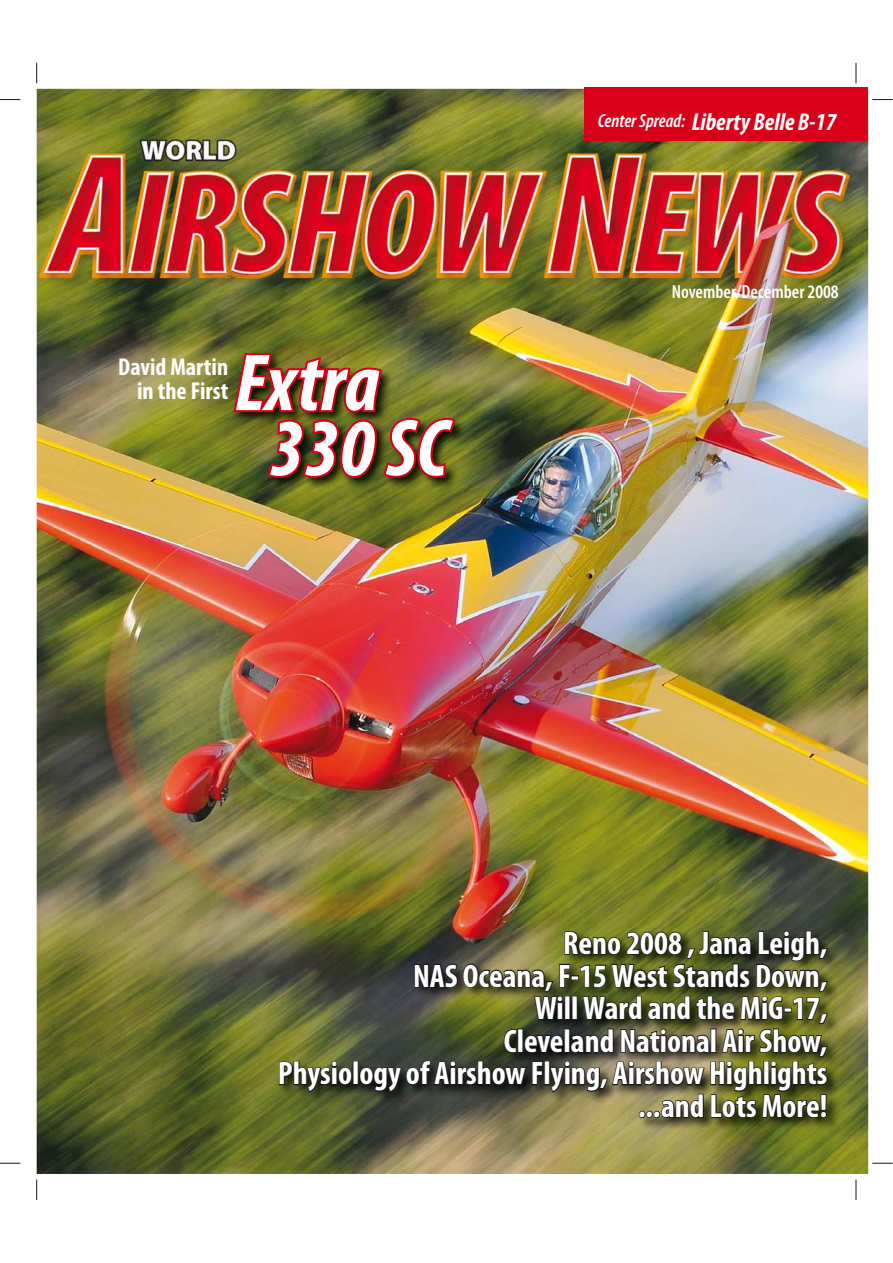
<style>
.page{position:relative;width:893px;height:1263px;background:#fff}
.page>*{position:absolute;margin:0;border:0;box-sizing:border-box;transform-origin:0 0}
.t1{font:italic 700 condensed 81.45px/65.2px "Myriad Pro";color:#fff}
.t2{font:700 condensed 32.55px/32.5px "Myriad Pro";color:#fff;text-align:right}
.t3{font:italic 700 condensed 24.45px "Myriad Pro";color:#fff}
.t4{font:700 condensed 24.45px/24.5px "Myriad Pro";color:#fff;text-align:right}
.t5{font:600 condensed 19.05px "Myriad Pro";color:#fff}
.s1{font-weight:600;font-size:19.05px}
.s2{font-style:italic}
</style>
<div class="page">
<img style="left:37px;top:89px;width:831px;height:1085px">
<div style="left:584px;top:87px;width:284px;height:54px;background:#da001a"></div>
<img style="left:231px;top:350px;width:238px;height:142px">
<img style="left:231px;top:351px;width:226px;height:129px">
<img style="left:275px;top:928px;width:566px;height:205px">
<svg style="left:278px;top:1060px;width:60px;height:41px;background:#414720"></svg>
<div style="left:338px;top:1067px;width:14px;height:19px;border:2px solid #1a171c;border-radius:50%"></div>
<div style="left:342px;top:1071px;width:6px;height:11px;border:2px solid #1a171c;border-radius:50%"></div>
<div style="left:353px;top:1061px;width:5px;height:24px;border:2px solid #1a171c"></div>
<div style="left:359px;top:1067px;width:14px;height:19px;border:2px solid #1a171c;border-radius:50%"></div>
<div style="left:364px;top:1071px;width:5px;height:11px;border:2px solid #1a171c;border-radius:50%"></div>
<svg style="left:373px;top:1066px;width:30px;height:35px"></svg>
<div style="left:406px;top:1067px;width:14px;height:19px;border:2px solid #1a171c;border-radius:50%"></div>
<div style="left:410px;top:1071px;width:5px;height:11px;border:2px solid #1a171c;border-radius:50%"></div>
<img style="left:413px;top:930px;width:416px;height:244px">
<div style="left:820px;top:1111px;width:7px;height:7px;border:2px solid #1a171c;border-radius:50%"></div>
<svg style="left:0;top:99px;width:20px;height:1px"></svg>
<svg style="left:872px;top:99px;width:21px;height:1px"></svg>
<svg style="left:0;top:1163px;width:20px;height:1px"></svg>
<svg style="left:872px;top:1163px;width:21px;height:1px"></svg>
<svg style="left:36px;top:63px;width:1px;height:20px"></svg>
<svg style="left:36px;top:1180px;width:1px;height:20px"></svg>
<svg style="left:856px;top:63px;width:1px;height:20px"></svg>
<svg style="left:856px;top:1180px;width:1px;height:20px"></svg>
<p class="t4" style="left:118px;top:356px;width:111px">David Martin in the First</p>
<h1 class="t1" style="left:270px;top:349px;width:180px;text-indent:-35px">Extra<br>330 SC</h1>
<p class="t3" style="left:598px;top:107px;width:240px"><span class="s1">Center Spread:</span> Liberty Belle B-17</p>
<p class="t5" style="left:672px;top:280px;width:168px">November/December 2008</p>
<p class="t2" style="left:278px;top:929px;width:551px">Reno 2008 , Jana Leigh,<br>NAS Oceana, F-15 West Stands Down,<br>Will Ward and the MiG-17,<br>Cleveland National Air Show,<br>Physiology of Airshow Flying, Airshow Highlights <span class="s2">...</span>and Lots More!</p>
</div>
